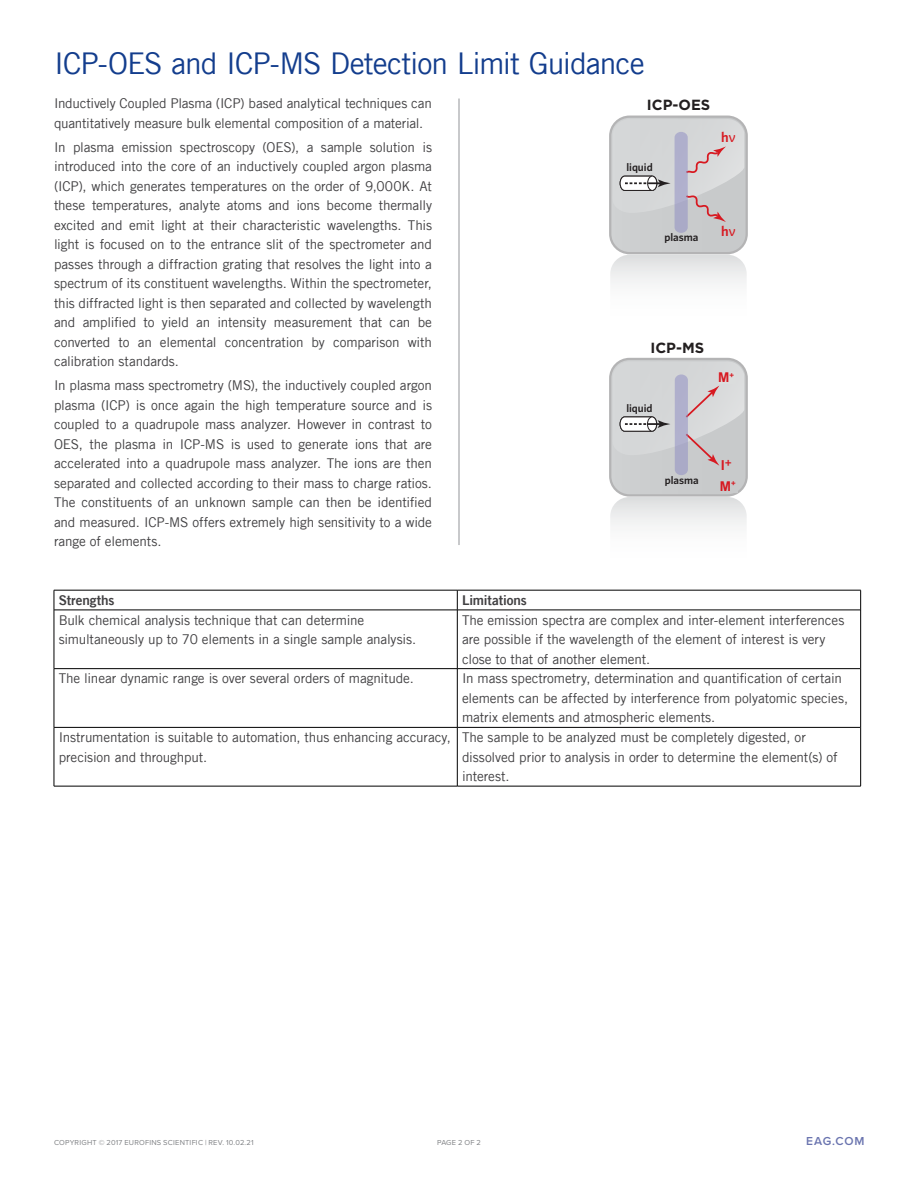
<style>
.page{position:relative;width:918px;height:1188px;background:#fff}
.page>*{position:absolute;margin:0;border:0;box-sizing:border-box;transform-origin:0 0}
.t1{font:30px "Trade Gothic LT";letter-spacing:-.035em;color:#133d8d}
.t2{font:700 14.7px "Gotham";color:#231f20}
.t3{font:600 14.25px "Whitney";color:#d71921}
.t4{font:13.5px/19.5px "Trade Gothic LT";letter-spacing:-.01em;color:#414042}
.t5{font:13.5px "Trade Gothic LT Bold Two";letter-spacing:-.01em;color:#414042}
.t6{font:700 13.5px "Arial";color:#d71921}
.t7{font:600 12px "Proxima Nova";letter-spacing:.065em;color:#6a74af}
.t8{font:600 11.1px "Whitney";color:#231f20}
.t9{font:7.5px "Proxima Nova";letter-spacing:.03em;color:#808285}
</style>
<div class="page">
<hr style="left:459px;top:99px;width:1px;height:446px;background:#939598">
<svg style="left:610px;top:359px;width:137px;height:167px;background:#d4d3d4"></svg>
<div style="left:675px;top:374px;width:13px;height:101px;background:#b0afcc;border-radius:6px"></div>
<div style="left:718px;top:372px;width:18px;height:12px;background:#dbdddd"></div>
<div style="left:720px;top:481px;width:18px;height:12px;background:#c8cacb"></div>
<hr style="left:54px;top:590px;width:403px;height:1px;background:#000">
<hr style="left:457px;top:590px;width:404px;height:1px;background:#000">
<hr style="left:54px;top:610px;width:403px;height:1px;background:#000">
<hr style="left:457px;top:610px;width:404px;height:1px;background:#000">
<hr style="left:54px;top:668px;width:403px;height:1px;background:#000">
<hr style="left:457px;top:668px;width:404px;height:1px;background:#000">
<hr style="left:54px;top:727px;width:403px;height:1px;background:#000">
<hr style="left:457px;top:727px;width:404px;height:1px;background:#000">
<hr style="left:54px;top:786px;width:403px;height:1px;background:#000">
<hr style="left:457px;top:786px;width:404px;height:1px;background:#000">
<svg style="left:54px;top:590px;width:1px;height:20px"></svg>
<svg style="left:457px;top:590px;width:1px;height:20px"></svg>
<svg style="left:860px;top:590px;width:1px;height:20px"></svg>
<hr style="left:54px;top:610px;width:1px;height:59px;background:#000">
<hr style="left:457px;top:610px;width:1px;height:58px;background:#000">
<hr style="left:860px;top:610px;width:1px;height:59px;background:#000">
<hr style="left:54px;top:669px;width:1px;height:58px;background:#000">
<hr style="left:457px;top:669px;width:1px;height:58px;background:#000">
<hr style="left:860px;top:669px;width:1px;height:58px;background:#000">
<hr style="left:54px;top:727px;width:1px;height:59px;background:#000">
<hr style="left:457px;top:728px;width:1px;height:58px;background:#000">
<hr style="left:860px;top:727px;width:1px;height:59px;background:#000">
<svg style="left:610px;top:117px;width:137px;height:167px;background:#d2d1d4"></svg>
<h1 class="t1" style="left:54px;top:45px;width:592px">ICP-OES and ICP-MS Detection Limit Guidance</h1>
<p class="t4" style="left:54px;top:94px;width:379px">Inductively Coupled Plasma (ICP) based analytical techniques can quantitatively measure bulk elemental composition of a material.</p>
<p class="t4" style="left:54px;top:137px;width:380px;text-align:justify">In plasma emission spectroscopy (OES), a sample solution is introduced into the core of an inductively coupled argon plasma (ICP), which generates temperatures on the order of 9,000K. At these temperatures, analyte atoms and ions become thermally excited and emit light at their characteristic wavelengths. This light is focused on to the entrance slit of the spectrometer and passes through a diffraction grating that resolves the light into a spectrum of its constituent wavelengths. Within the spectrometer, this diffracted light is then separated and collected by wavelength and amplified to yield an intensity measurement that can be converted to an elemental concentration by comparison with calibration standards.</p>
<p class="t4" style="left:54px;top:375px;width:380px;text-align:justify">In plasma mass spectrometry (MS), the inductively coupled argon plasma (ICP) is once again the high temperature source and is coupled to a quadrupole mass analyzer. However in contrast to OES, the plasma in ICP-MS is used to generate ions that are accelerated into a quadrupole mass analyzer. The ions are then separated and collected according to their mass to charge ratios.<br>The constituents of an unknown sample can then be identified and measured. ICP-MS offers extremely high sensitivity to a wide range of elements.</p>
<p class="t2" style="left:647px;top:96px;width:65px">ICP-OES</p>
<p class="t8" style="left:626px;top:161px;width:28px">liquid</p>
<p class="t8" style="left:664px;top:231px;width:36px">plasma</p>
<p class="t2" style="left:650px;top:339px;width:55px">ICP-MS</p>
<p class="t8" style="left:626px;top:401px;width:28px">liquid</p>
<p class="t8" style="left:665px;top:473px;width:35px">plasma</p>
<p class="t3" style="left:721px;top:129px;width:9px">h</p>
<p class="t3" style="left:721px;top:222px;width:9px">h</p>
<p class="t6" style="left:718px;top:368px;width:18px">M<sup>+</sup></p>
<p class="t3" style="left:721px;top:370px;width:13px">I<sup>+</sup></p>
<p class="t3" style="left:721px;top:457px;width:13px">I<sup>+</sup></p>
<p class="t6" style="left:720px;top:477px;width:18px">M<sup>+</sup></p>
<p class="t5" style="left:59px;top:592px;width:57px">Strengths</p>
<p class="t5" style="left:462px;top:592px;width:66px">Limitations</p>
<p class="t4" style="left:59px;top:610px;width:359px">Bulk chemical analysis technique that can determine simultaneously up to 70 elements in a single sample analysis.</p>
<p class="t4" style="left:462px;top:610px;width:384px">The emission spectra are complex and inter-element interferences are possible if the wavelength of the element of interest is very close to that of another element.</p>
<p class="t4" style="left:59px;top:669px;width:357px">The linear dynamic range is over several orders of magnitude.</p>
<p class="t4" style="left:462px;top:669px;width:388px">In mass spectrometry, determination and quantification of certain elements can be affected by interference from polyatomic species, matrix elements and atmospheric elements.</p>
<p class="t4" style="left:59px;top:727px;width:394px">Instrumentation is suitable to automation, thus enhancing accuracy, precision and throughput.</p>
<p class="t4" style="left:462px;top:727px;width:377px">The sample to be analyzed must be completely digested, or dissolved prior to analysis in order to determine the element(s) of interest.</p>
<p class="t9" style="left:54px;top:1137px;width:201px">COPYRIGHT © 2017 EUROFINS SCIENTIFIC | Rev. 10.02.21</p>
<p class="t9" style="left:437px;top:1137px;width:45px">PAGE 2 OF 2</p>
<p class="t7" style="left:806px;top:1132px;width:60px">EAG.COM</p>
</div>
